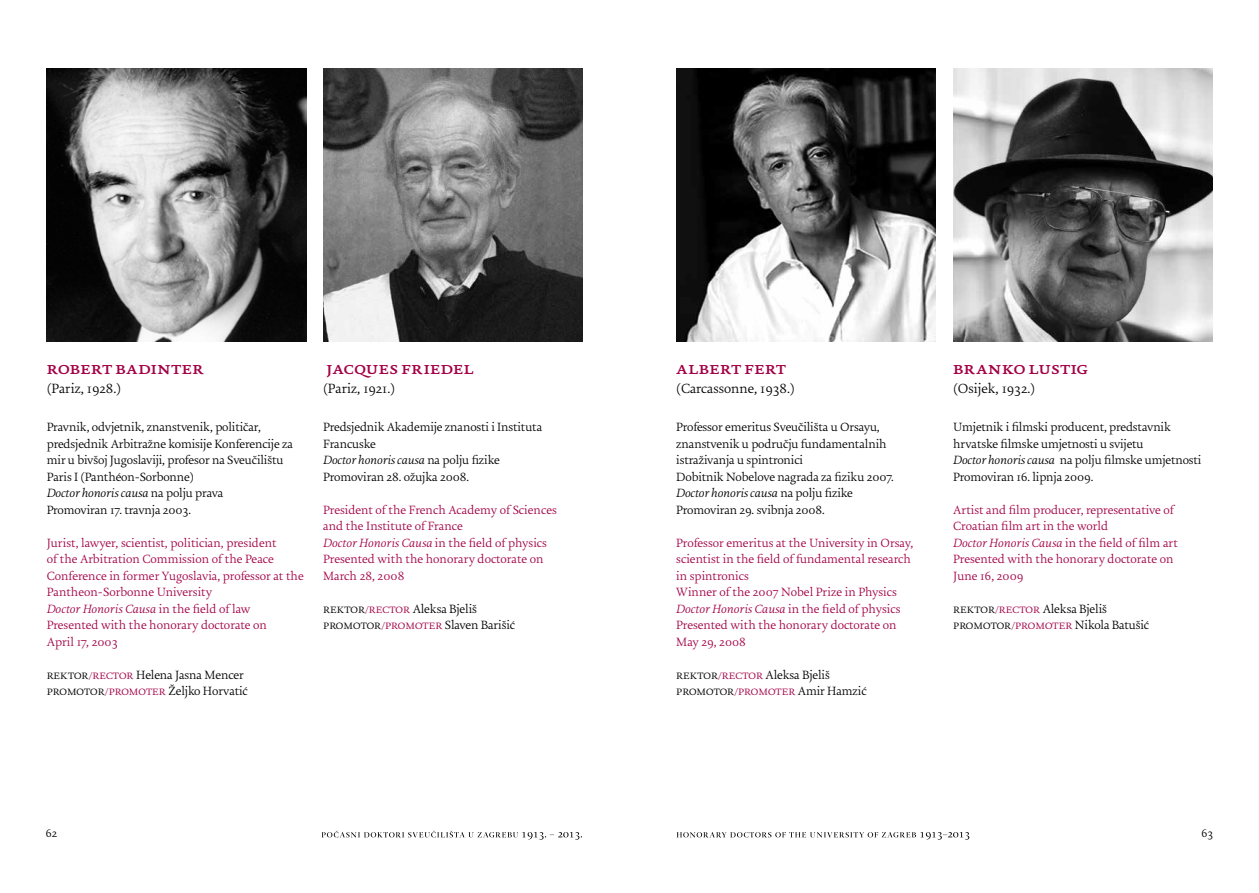
<style>
.page{position:relative;width:1259px;height:893px;background:#fff}
.page>*{position:absolute;margin:0;border:0;box-sizing:border-box;transform-origin:0 0}
.t1{font:700 18px "Uni Zg";letter-spacing:.02em;color:#a30046}
.t2{font:300 14.25px "Uni Zg";color:#000}
.t3{font:300 12.75px/16.5px "Uni Zg";letter-spacing:-.01em;color:#000}
.t4{font:300 12.75px/16.5px "Uni Zg";color:#a30046}
.t5{font:300 12px "Uni Zg";color:#000}
.s1{font-style:italic}
.s2{color:#a30046}
</style>
<div class="page">
<svg style="left:321px;top:831px;width:261px;height:9px"></svg>
<svg style="left:676px;top:832px;width:293px;height:8px"></svg>
<img style="left:47px;top:68px;width:259px;height:273px">
<img style="left:323px;top:68px;width:260px;height:273px">
<img style="left:953px;top:68px;width:259px;height:273px">
<img style="left:676px;top:68px;width:259px;height:273px">
<h1 class="t1" style="left:47px;top:358px;width:158px">robert badinter</h1>
<p class="t2" style="left:47px;top:381px;width:76px">(Pariz, 1928.)</p>
<p class="t3" style="left:47px;top:420px;width:248px">Pravnik, odvjetnik, znanstvenik, političar, predsjednik Arbitražne komisije Konferencije za mir u bivšoj Jugoslaviji, profesor na Sveučilištu Paris I (Panthéon-Sorbonne)<br><span class="s1">Doctor honoris causa</span> na polju prava<br>Promoviran 17. travnja 2003.</p>
<p class="t4" style="left:47px;top:535px;width:258px">Jurist, lawyer, scientist, politician, president<br>of the Arbitration Commission of the Peace Conference in former Yugoslavia, professor at the Pantheon-Sorbonne University<br><span class="s1">Doctor Honoris Causa</span> in the field of law Presented with the honorary doctorate on<br>April 17, 2003</p>
<p class="t3" style="left:47px;top:667px;width:203px">rektor<span class="s2">/rector</span> Helena Jasna Mencer promotor<span class="s2">/promoter</span> Željko Horvatić</p>
<h1 class="t1" style="left:326px;top:358px;width:149px">jacques friedel</h1>
<p class="t2" style="left:323px;top:381px;width:73px">(Pariz, 1921.)</p>
<p class="t3" style="left:323px;top:420px;width:221px">Predsjednik Akademije znanosti i Instituta<br>Francuske<br><span class="s1">Doctor honoris causa</span> na polju fizike<br>Promoviran 28. ožujka 2008.</p>
<p class="t4" style="left:323px;top:502px;width:235px">President of the French Academy of Sciences and the Institute of France<br><span class="s1">Doctor Honoris Causa</span> in the field of physics Presented with the honorary doctorate on March 28, 2008</p>
<p class="t3" style="left:323px;top:601px;width:193px">rektor<span class="s2">/rector</span> Aleksa Bjeliš promotor<span class="s2">/promoter</span> Slaven Barišić</p>
<h1 class="t1" style="left:676px;top:358px;width:111px">albert fert</h1>
<p class="t2" style="left:676px;top:381px;width:120px">(Carcassonne, 1938.)</p>
<p class="t3" style="left:676px;top:420px;width:219px">Professor emeritus Sveučilišta u Orsayu, znanstvenik u području fundamentalnih istraživanja u spintronici<br>Dobitnik Nobelove nagrada za fiziku 2007.<br><span class="s1">Doctor honoris causa</span> na polju fizike Promoviran 29. svibnja 2008.</p>
<p class="t4" style="left:676px;top:535px;width:238px">Professor emeritus at the University in Orsay, scientist in the field of fundamental research in spintronics<br>Winner of the 2007 Nobel Prize in Physics <span class="s1">Doctor Honoris Causa</span> in the field of physics Presented with the honorary doctorate on May 29, 2008</p>
<p class="t3" style="left:676px;top:667px;width:192px">rektor<span class="s2">/rector</span> Aleksa Bjeliš promotor<span class="s2">/promoter</span> Amir Hamzić</p>
<h1 class="t1" style="left:953px;top:358px;width:137px">branko lustig</h1>
<p class="t2" style="left:953px;top:381px;width:83px">(Osijek, 1932.)</p>
<p class="t3" style="left:953px;top:420px;width:250px">Umjetnik i filmski producent, predstavnik hrvatske filmske umjetnosti u svijetu<br><span class="s1">Doctor honoris causa</span> na polju filmske umjetnosti Promoviran 16. lipnja 2009.</p>
<p class="t4" style="left:953px;top:502px;width:226px">Artist and film producer, representative of Croatian film art in the world<br><span class="s1">Doctor Honoris Causa</span> in the field of film art Presented with the honorary doctorate on June 16, 2009</p>
<p class="t3" style="left:953px;top:601px;width:197px">rektor<span class="s2">/rector</span> Aleksa Bjeliš promotor<span class="s2">/promoter</span> Nikola Batušić</p>
<p class="t5" style="left:46px;top:827px;width:13px">62</p>
<p class="t5" style="left:1201px;top:827px;width:13px">63</p>
</div>
